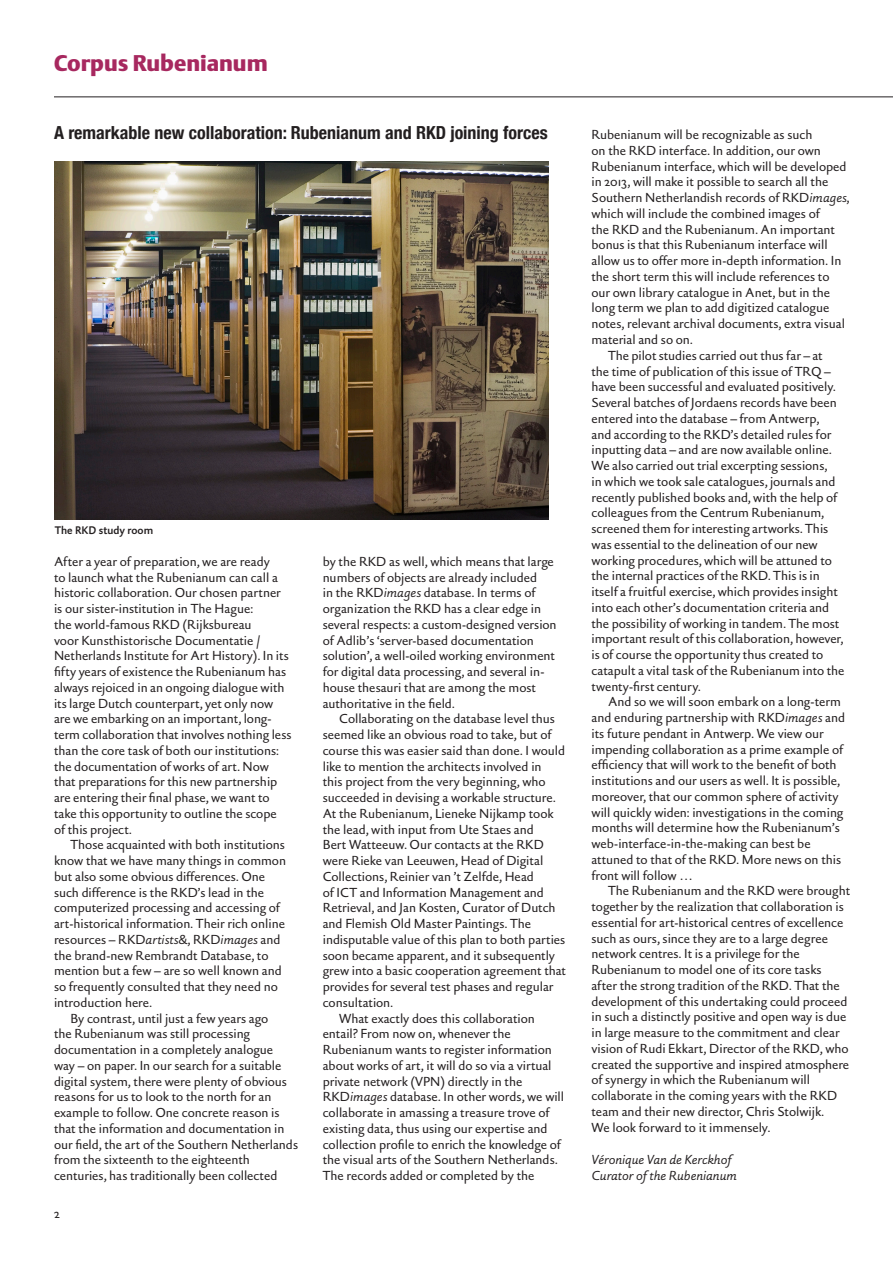
<style>
.page{position:relative;width:893px;height:1263px;background:#fff}
.page>*{position:absolute;margin:0;border:0;box-sizing:border-box;transform-origin:0 0}
.tc{font:22.5px "DTL Argo T Black";color:#a7285f}
.tb{font:700 condensed 18px "Helvetica Neue";color:#231f20}
.p2{font:13.5px/15.8px "DTL Haarlemmer Sans SD";color:#231f20}
.pa2{font:13.5px/15.8px "DTL Haarlemmer Sans SD";color:#231f20}
.pa2-2{font:italic 13.5px "DTL Haarlemmer Sans SD";color:#231f20}
.bs{font:11.25px "DTL Caspari ST Medium";letter-spacing:.005em;color:#231f20}
.s1{font-style:italic}
</style>
<div class="page">
<hr style="left:54px;top:97px;width:839px;height:1px;background:#231f20">
<img style="left:54px;top:161px;width:495px;height:358px">
<p class="tc" style="left:54px;top:50px;width:215px">Corpus Rubenianum</p>
<p class="tb" style="left:54px;top:118px;width:495px">A remarkable new collaboration: Rubenianum and RKD joining forces</p>
<p class="bs" style="left:55px;top:523px;width:100px">The RKD study room</p>
<p class="pa2" style="left:54px;top:553px;width:239px">After a year of preparation, we are ready<br>to launch what the Rubenianum can call a historic collaboration. Our chosen partner is our sister-institution in The Hague:<br>the world-famous RKD (Rijksbureau<br>voor Kunsthistorische Documentatie / Netherlands Institute for Art History). In its fifty years of existence the Rubenianum has always rejoiced in an ongoing dialogue with its large Dutch counterpart, yet only now are we embarking on an important, long&shy;term collaboration that involves nothing less than the core task of both our institutions: the documentation of works of art. Now that preparations for this new partnership are entering their final phase, we want to take this opportunity to outline the scope<br>of this project.</p>
<p class="p2" style="left:54px;top:837px;width:234px;text-indent:16px">Those acquainted with both institutions know that we have many things in common but also some obvious differences. One such difference is the RKD’s lead in the computerized processing and accessing of art-historical information. Their rich online resources – RKD<span class="s1">artists&amp;</span>, RKD<span class="s1">images</span> and the brand-new Rembrandt Database, to mention but a few – are so well known and so frequently consulted that they need no introduction here.</p>
<p class="p2" style="left:54px;top:1010px;width:246px;text-indent:16px">By contrast, until just a few years ago<br>the Rubenianum was still processing documentation in a completely analogue<br>way – on paper. In our search for a suitable digital system, there were plenty of obvious reasons for us to look to the north for an example to follow. One concrete reason is that the information and documentation in our field, the art of the Southern Netherlands from the sixteenth to the eighteenth centuries, has traditionally been collected</p>
<p class="pa2" style="left:54px;top:1206px;width:7px">2</p>
<p class="p2" style="left:323px;top:553px;width:235px">by the RKD as well, which means that large numbers of objects are already included<br>in the RKD<span class="s1">images</span> database. In terms of organization the RKD has a clear edge in several respects: a custom-designed version of Adlib’s ‘server-based documentation solution’, a well-oiled working environment for digital data processing, and several in&shy;house thesauri that are among the most authoritative in the field.</p>
<p class="p2" style="left:323px;top:711px;width:245px;text-indent:16px">Collaborating on the database level thus seemed like an obvious road to take, but of course this was easier said than done. I would like to mention the architects involved in<br>this project from the very beginning, who succeeded in devising a workable structure.<br>At the Rubenianum, Lieneke Nijkamp took the lead, with input from Ute Staes and<br>Bert Watteeuw. Our contacts at the RKD were Rieke van Leeuwen, Head of Digital Collections, Reinier van ’t Zelfde, Head<br>of ICT and Information Management and Retrieval, and Jan Kosten, Curator of Dutch and Flemish Old Master Paintings. The indisputable value of this plan to both parties soon became apparent, and it subsequently grew into a basic cooperation agreement that provides for several test phases and regular consultation.</p>
<p class="p2" style="left:323px;top:1010px;width:243px;text-indent:16px">What exactly does this collaboration entail? From now on, whenever the Rubenianum wants to register information about works of art, it will do so via a virtual private network (VPN) directly in the RKD<span class="s1">images</span> database. In other words, we will collaborate in amassing a treasure trove of existing data, thus using our expertise and collection profile to enrich the knowledge of the visual arts of the Southern Netherlands.<br>The records added or completed by the</p>
<p class="p2" style="left:591px;top:127px;width:259px">Rubenianum will be recognizable as such<br>on the RKD interface. In addition, our own Rubenianum interface, which will be developed in 2013, will make it possible to search all the Southern Netherlandish records of RKD<span class="s1">images</span>, which will include the combined images of<br>the RKD and the Rubenianum. An important bonus is that this Rubenianum interface will allow us to offer more in-depth information. In the short term this will include references to our own library catalogue in Anet, but in the long term we plan to add digitized catalogue notes, relevant archival documents, extra visual material and so on.</p>
<p class="p2" style="left:591px;top:347px;width:255px;text-indent:16px">The pilot studies carried out thus far – at<br>the time of publication of this issue of TRQ – have been successful and evaluated positively.<br>Several batches of Jordaens records have been entered into the database – from Antwerp,<br>and according to the RKD’s detailed rules for inputting data – and are now available online.<br>We also carried out trial excerpting sessions,<br>in which we took sale catalogues, journals and recently published books and, with the help of colleagues from the Centrum Rubenianum, screened them for interesting artworks. This was essential to the delineation of our new working procedures, which will be attuned to the internal practices of the RKD. This is in itself a fruitful exercise, which provides insight into each other’s documentation criteria and the possibility of working in tandem. The most important result of this collaboration, however, is of course the opportunity thus created to catapult a vital task of the Rubenianum into the twenty-first century.</p>
<p class="p2" style="left:591px;top:694px;width:255px;text-indent:16px">And so we will soon embark on a long-term and enduring partnership with RKD<span class="s1">images</span> and its future pendant in Antwerp. We view our impending collaboration as a prime example of efficiency that will work to the benefit of both institutions and our users as well. It is possible, moreover, that our common sphere of activity will quickly widen: investigations in the coming months will determine how the Rubenianum’s web-interface-in-the-making can best be attuned to that of the RKD. More news on this front will follow …</p>
<p class="p2" style="left:591px;top:883px;width:260px;text-indent:16px">The Rubenianum and the RKD were brought together by the realization that collaboration is essential for art-historical centres of excellence such as ours, since they are to a large degree network centres. It is a privilege for the Rubenianum to model one of its core tasks after the strong tradition of the RKD. That the development of this undertaking could proceed in such a distinctly positive and open way is due in large measure to the commitment and clear vision of Rudi Ekkart, Director of the RKD, who created the supportive and inspired atmosphere of synergy in which the Rubenianum will collaborate in the coming years with the RKD team and their new director, Chris Stolwijk.<br>We look forward to it immensely.</p>
<p class="pa2-2" style="left:591px;top:1151px;width:141px">Véronique Van de Kerckhof</p>
<p class="pa2-2" style="left:591px;top:1167px;width:147px">Curator of the Rubenianum</p>
</div>
